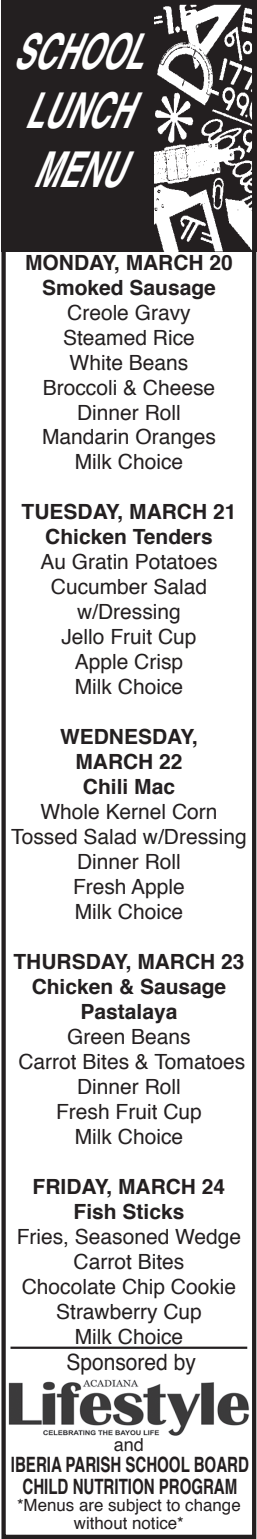
<style>
.page{position:relative;width:257px;height:1539px;background:#fff}
.page>*{position:absolute;margin:0;border:0;box-sizing:border-box;transform-origin:0 0}
.t1{font:italic 700 49.5px/59.4px "Helvetica";color:#fff;scale:.61 1}
.t2{font:22.5px "Helvetica";color:#231f20;scale:.93 1}
.t3{font:700 21.15px/22.5px "Helvetica";color:#231f20;text-align:center;scale:.71 1}
.t4{font:20.93px/25px "Helvetica";color:#231f20;text-align:center}
.t5{font:700 20.93px/25px "Helvetica";color:#231f20;text-align:center}
.t6{font:18px "Helvetica";color:#231f20}
.t7{font:16.88px/18px "Helvetica";color:#231f20;text-align:center}
</style>
<div class="page">
<div style="left:1px;top:0;width:255px;height:1539px;border:4px solid #231f20"></div>
<div style="left:1px;top:0;width:153px;height:251px;background:#231f20"></div>
<img style="left:154px;top:0;width:102px;height:251px">
<hr style="left:10px;top:1347px;width:237px;height:2px;background:#231f20">
<img style="left:8px;top:1379px;width:242px;height:57px">
<h1 class="t1" style="left:13px;top:22px;width:252px">SCHOOL<br>LUNCH<br>MENU</h1>
<p class="t5" style="left:25px;top:250px;width:209px">MONDAY, MARCH 20<br>Smoked Sausage</p>
<p class="t4" style="left:42px;top:300px;width:175px">Creole Gravy<br>Steamed Rice<br>White Beans<br>Broccoli &amp; Cheese<br>Dinner Roll<br>Mandarin Oranges<br>Milk Choice</p>
<p class="t5" style="left:22px;top:500px;width:216px">TUESDAY, MARCH 21<br>Chicken Tenders</p>
<p class="t4" style="left:40px;top:550px;width:178px">Au Gratin Potatoes<br>Cucumber Salad w/Dressing<br>Jello Fruit Cup<br>Apple Crisp<br>Milk Choice</p>
<p class="t5" style="left:60px;top:725px;width:139px">WEDNESDAY,<br>MARCH 22<br>Chili Mac</p>
<p class="t4" style="left:11px;top:800px;width:236px">Whole Kernel Corn<br>Tossed Salad w/Dressing<br>Dinner Roll<br>Fresh Apple<br>Milk Choice</p>
<p class="t5" style="left:13px;top:950px;width:232px">THURSDAY, MARCH 23<br>Chicken &amp; Sausage<br>Pastalaya</p>
<p class="t4" style="left:18px;top:1025px;width:228px">Green Beans<br>Carrot Bites &amp; Tomatoes<br>Dinner Roll<br>Fresh Fruit Cup<br>Milk Choice</p>
<p class="t5" style="left:33px;top:1174px;width:194px">FRIDAY, MARCH 24<br>Fish Sticks</p>
<p class="t4" style="left:17px;top:1225px;width:226px">Fries, Seasoned Wedge<br>Carrot Bites<br>Chocolate Chip Cookie<br>Strawberry Cup<br>Milk Choice</p>
<p class="t2" style="left:66px;top:1345px;width:140px">Sponsored by</p>
<p class="t6" style="left:114px;top:1431px;width:32px">and</p>
<p class="t3" style="left:11px;top:1453px;width:336px">IBERIA PARISH SCHOOL BOARD<br>CHILD NUTRITION PROGRAM</p>
<p class="t7" style="left:17px;top:1497px;width:225px">*Menus are subject to change without notice*</p>
</div>
